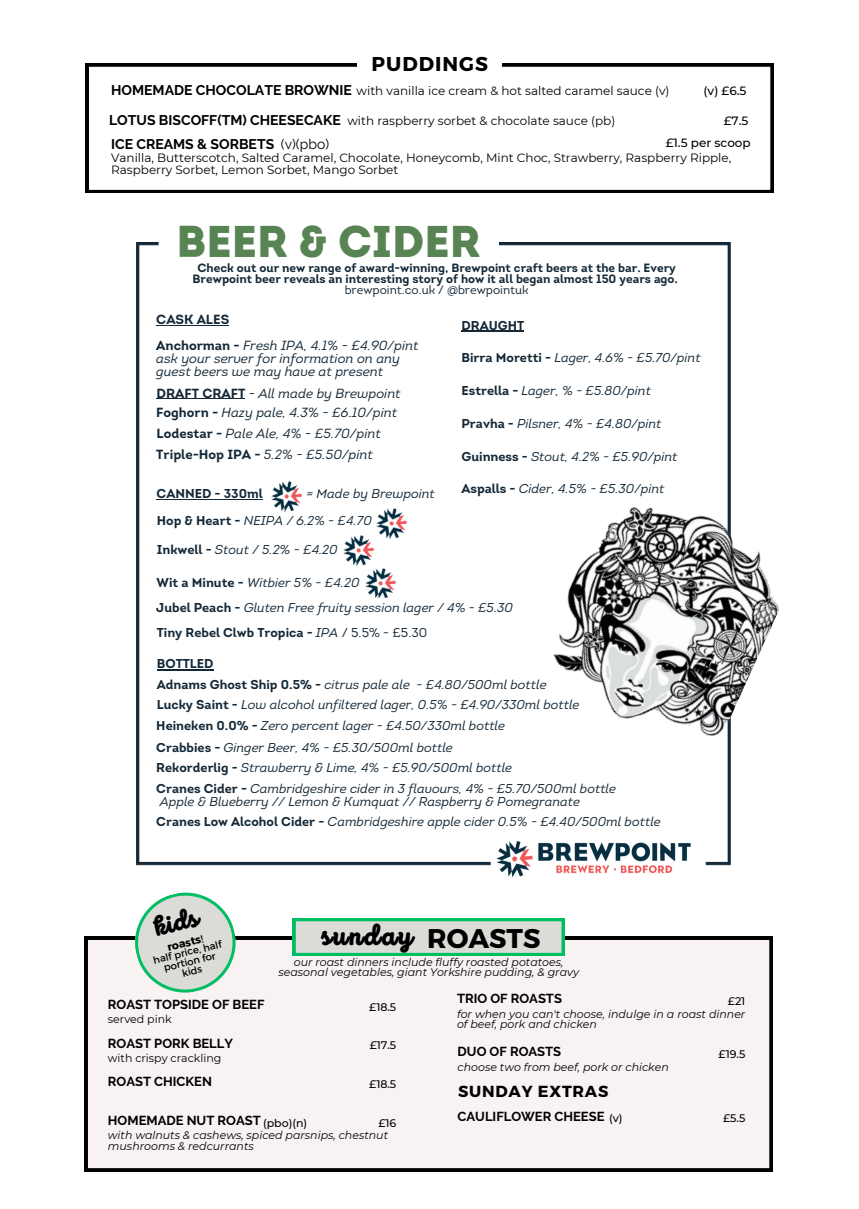
<style>
.page{position:relative;width:859px;height:1209px;background:#fff}
.page>*{position:absolute;margin:0;border:0;box-sizing:border-box;transform-origin:0 0}
.t1{font:900 44.4px "Intro";color:#588353}
.t2{font:900 29px "Intro Script";letter-spacing:.055em;color:#000}
.t3{font:700 27px "Montserrat";color:#000}
.t4{font:900 27px "Intro Script";color:#000}
.t5{font:700 20px "Montserrat";letter-spacing:.05em;color:#000}
.t6{font:700 16px "Montserrat";letter-spacing:.05em;color:#000}
.t7{font:700 14px "Raleway";color:#000}
.t8{font:italic 13.2px/12.9px "Intro";color:#142837}
.t9{font:700 13.2px "Intro";color:#142837}
.t10{font:700 13px "Raleway";color:#000}
.t11{font:italic 12.9px "Intro";color:#142837}
.t12{font:700 12.9px "Intro";color:#142837}
.t13{font:italic 12.8px "Intro";color:#142837}
.t14{font:700 12.8px "Intro";color:#142837}
.t15{font:12px/12px "Montserrat";color:#000}
.t16{font:700 12px/11.2px "Intro";color:#142837;text-align:center}
.t17{font:12px "Intro";color:#142837}
.t18{font:500 12px "Montserrat";color:#000}
.t19{font:italic 11px/10.5px "Montserrat";color:#000}
.t20{font:500 11px "Montserrat";color:#000}
.t21{font:11px "Montserrat";color:#000}
.t22{font:700 11px "Montserrat";color:#000}
.t23{font:10px/9.7px "Montserrat";color:#000;text-align:center}
.s1{font-weight:400}
.s2{font-weight:700;font-style:normal}
.s3{font-weight:400;font-style:italic}
</style>
<div class="page">
<svg style="left:86px;top:64px;width:687px;height:129px"></svg>
<div style="left:357px;top:44px;width:145px;height:40px;background:#fff"></div>
<div style="left:85px;top:936px;width:687px;height:234px;background:#f8f2f2"></div>
<div style="left:293px;top:918px;width:271px;height:38px;background:#00bf63"></div>
<div style="left:295px;top:921px;width:267px;height:32px;background:#dbdcd7"></div>
<svg style="left:130px;top:892px;width:111px;height:105px"></svg>
<img style="left:136px;top:242px;width:595px;height:624px">
<img style="left:521px;top:469px;width:258px;height:291px">
<img style="left:493px;top:839px;width:204px;height:39px">
<div style="left:159px;top:216px;width:340px;height:62px;background:#fff;border-radius:16px"></div>
<hr style="left:461px;top:330px;width:63px;height:1px;background:#142837">
<hr style="left:157px;top:669px;width:56px;height:1px;background:#142837">
<hr style="left:157px;top:398px;width:88px;height:1px;background:#142837">
<hr style="left:156px;top:325px;width:73px;height:1px;background:#142837">
<p class="t5" style="left:371px;top:51px;width:118px">PUDDINGS</p>
<p class="t7" style="left:111px;top:82px;width:242px">HOMEMADE CHOCOLATE BROWNIE</p>
<p class="t15" style="left:356px;top:84px;width:314px">with vanilla ice cream &amp; hot salted caramel sauce (v)</p>
<p class="t18" style="left:703px;top:83px;width:44px">(v) £6.5</p>
<p class="t7" style="left:109px;top:112px;width:233px">LOTUS BISCOFF(TM) CHEESECAKE</p>
<p class="t15" style="left:347px;top:114px;width:269px">with raspberry sorbet &amp; chocolate sauce (pb)</p>
<p class="t18" style="left:724px;top:113px;width:26px">£7.5</p>
<p class="t7" style="left:111px;top:136px;width:219px">ICE CREAMS &amp; SORBETS <span class="s1">(v)(pbo)</span></p>
<p class="t18" style="left:666px;top:135px;width:86px">£1.5 per scoop</p>
<p class="t15" style="left:111px;top:152px;width:622px">Vanilla, Butterscotch, Salted Caramel, Chocolate, Honeycomb, Mint Choc, Strawberry, Raspberry Ripple,<br>Raspberry Sorbet, Lemon Sorbet, Mango Sorbet</p>
<p class="t1" style="left:176px;top:223px;width:306px">BEER &amp; CIDER</p>
<p class="t16" style="left:193px;top:263px;width:487px">Check out our new range of award-winning, Brewpoint craft beers at the bar. Every<br>Brewpoint beer reveals an interesting story of how it all began almost 150 years ago.</p>
<p class="t17" style="left:345px;top:285px;width:185px">brewpoint.co.uk / @brewpointuk</p>
<p class="t9" style="left:156px;top:314px;width:74px">CASK ALES</p>
<p class="t8" style="left:156px;top:340px;width:264px"><span class="s2">Anchorman -</span> Fresh IPA, 4.1% - £4.90/pint</p>
<p class="t8" style="left:156px;top:353px;width:245px">ask your server for information on any guest beers we may have at present</p>
<p class="t8" style="left:157px;top:388px;width:246px"><span class="s2">DRAFT CRAFT</span> - All made by Brewpoint</p>
<p class="t8" style="left:156px;top:407px;width:242px"><span class="s2">Foghorn -</span> Hazy pale, 4.3% - £6.10/pint</p>
<p class="t8" style="left:157px;top:428px;width:226px"><span class="s2">Lodestar -</span> Pale Ale, 4% - £5.70/pint</p>
<p class="t8" style="left:156px;top:449px;width:218px"><span class="s2">Triple-Hop IPA -</span> 5.2% - £5.50/pint</p>
<p class="t14" style="left:461px;top:320px;width:64px">DRAUGHT</p>
<p class="t13" style="left:461px;top:352px;width:241px"><span class="s2">Birra Moretti -</span> Lager, 4.6% - £5.70/pint</p>
<p class="t13" style="left:461px;top:385px;width:191px"><span class="s2">Estrella -</span> Lager, % - £5.80/pint</p>
<p class="t13" style="left:461px;top:418px;width:201px"><span class="s2">Pravha -</span> Pilsner, 4% - £4.80/pint</p>
<p class="t13" style="left:461px;top:451px;width:217px"><span class="s2">Guinness -</span> Stout, 4.2% - £5.90/pint</p>
<p class="t12" style="left:157px;top:488px;width:108px">CANNED - 330ml</p>
<p class="t13" style="left:461px;top:484px;width:204px"><span class="s2">Aspalls -</span> Cider, 4.5% - £5.30/pint</p>
<p class="t11" style="left:306px;top:488px;width:130px">= Made by Brewpoint</p>
<p class="t11" style="left:157px;top:515px;width:217px"><span class="s2">Hop &amp; Heart -</span> NEIPA / 6.2% - £4.70</p>
<p class="t11" style="left:157px;top:544px;width:182px"><span class="s2">Inkwell -</span> Stout / 5.2% - £4.20</p>
<p class="t11" style="left:157px;top:577px;width:204px"><span class="s2">Wit a Minute -</span> Witbier 5% - £4.20</p>
<p class="t13" style="left:156px;top:602px;width:358px"><span class="s2">Jubel Peach -</span> Gluten Free fruity session lager / 4% - £5.30</p>
<p class="t14" style="left:157px;top:627px;width:272px">Tiny Rebel Clwb Tropica - <span class="s3">IPA</span> <span class="s1">/ 5.5% - £5.30</span></p>
<p class="t14" style="left:157px;top:658px;width:58px">BOTTLED</p>
<p class="t13" style="left:157px;top:679px;width:391px"><span class="s2">Adnams Ghost Ship 0.5% -</span> citrus pale ale - £4.80/500ml bottle</p>
<p class="t13" style="left:157px;top:699px;width:424px"><span class="s2">Lucky Saint -</span> Low alcohol unfiltered lager, 0.5% - £4.90/330ml bottle</p>
<p class="t13" style="left:156px;top:720px;width:350px"><span class="s2">Heineken 0.0% -</span> Zero percent lager - £4.50/330ml bottle</p>
<p class="t13" style="left:156px;top:742px;width:298px"><span class="s2">Crabbies -</span> Ginger Beer, 4% - £5.30/500ml bottle</p>
<p class="t13" style="left:156px;top:762px;width:357px"><span class="s2">Rekorderlig -</span> Strawberry &amp; Lime, 4% - £5.90/500ml bottle</p>
<p class="t13" style="left:156px;top:783px;width:461px"><span class="s2">Cranes Cider -</span> Cambridgeshire cider in 3 flavours, 4% - £5.70/500ml bottle</p>
<p class="t13" style="left:160px;top:796px;width:422px">Apple &amp; Blueberry // Lemon &amp; Kumquat // Raspberry &amp; Pomegranate</p>
<p class="t13" style="left:156px;top:816px;width:506px"><span class="s2">Cranes Low Alcohol Cider -</span> Cambridgeshire apple cider 0.5% - £4.40/500ml bottle</p>
<p class="t4" style="left:152px;top:916px;width:46px;rotate:-14deg">kids</p>
<p class="t22" style="left:166px;top:940px;width:38px;rotate:-14deg">roasts<span class="s1">!</span></p>
<p class="t23" style="left:152px;top:955px;width:72px;rotate:-14deg">half price, half portion for kids</p>
<p class="t2" style="left:322px;top:923px;width:92px">sunday</p>
<p class="t3" style="left:427px;top:920px;width:115px">ROASTS</p>
<p class="t19" style="left:278px;top:956px;width:302px;text-align:center">our roast dinners include fluffy roasted potatoes, seasonal vegetables, giant Yorkshire pudding, &amp; gravy</p>
<p class="t10" style="left:108px;top:996px;width:158px">ROAST TOPSIDE OF BEEF</p>
<p class="t20" style="left:369px;top:999px;width:29px">£18.5</p>
<p class="t21" style="left:108px;top:1012px;width:65px">served pink</p>
<p class="t10" style="left:108px;top:1035px;width:127px">ROAST PORK BELLY</p>
<p class="t20" style="left:370px;top:1038px;width:28px">£17.5</p>
<p class="t21" style="left:108px;top:1051px;width:115px">with crispy crackling</p>
<p class="t10" style="left:108px;top:1073px;width:106px">ROAST CHICKEN</p>
<p class="t20" style="left:369px;top:1077px;width:29px">£18.5</p>
<p class="t10" style="left:108px;top:1112px;width:154px">HOMEMADE NUT ROAST</p>
<p class="t20" style="left:263px;top:1115px;width:46px">(pbo)(n)</p>
<p class="t20" style="left:378px;top:1115px;width:19px">£16</p>
<p class="t19" style="left:108px;top:1129px;width:282px">with walnuts &amp; cashews, spiced parsnips, chestnut mushrooms &amp; redcurrants</p>
<p class="t10" style="left:457px;top:990px;width:106px">TRIO OF ROASTS</p>
<p class="t20" style="left:728px;top:994px;width:19px">£21</p>
<p class="t19" style="left:457px;top:1008px;width:290px">for when you can't choose, indulge in a roast dinner of beef, pork and chicken</p>
<p class="t10" style="left:458px;top:1043px;width:105px">DUO OF ROASTS</p>
<p class="t20" style="left:718px;top:1047px;width:28px">£19.5</p>
<p class="t19" style="left:458px;top:1061px;width:213px">choose two from beef, pork or chicken</p>
<p class="t6" style="left:458px;top:1080px;width:152px">SUNDAY EXTRAS</p>
<p class="t10" style="left:458px;top:1108px;width:148px">CAULIFLOWER CHEESE</p>
<p class="t20" style="left:609px;top:1111px;width:15px">(v)</p>
<p class="t20" style="left:723px;top:1111px;width:24px">£5.5</p>
</div>
